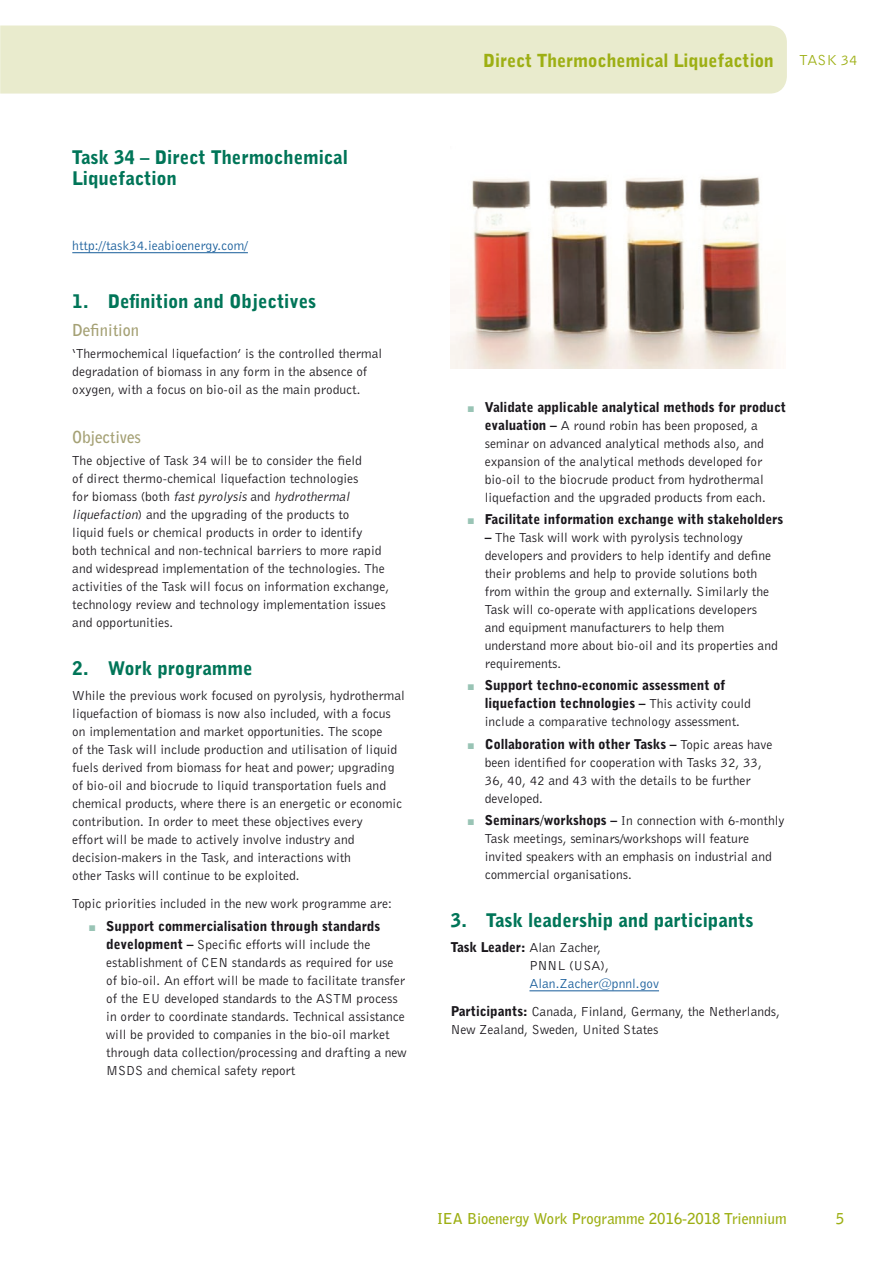
<style>
.page{position:relative;width:893px;height:1263px;background:#fff}
.page>*{position:absolute;margin:0;border:0;box-sizing:border-box;transform-origin:0 0}
.Head_II{font:900 18.75px "Bell Gothic BT";color:#007558}
.Head_I___11{font:900 18.75px/21px "Bell Gothic BT";color:#007558}
.t1{font:900 18px "Bell Gothic BT";color:#9daf13}
.Head_III_0B4{font:700 16.5px "Bell Gothic BT";color:#a5a175}
.Head_III{font:700 16.5px "Bell Gothic BT";color:#a5a175}
.t2{font:700 15px "Bell Gothic BT";color:#9daf13}
.t3{font:15px "Bell Gothic BT";color:#9daf13}
.Body_Text__3{font:13.5px/18px "Bell Gothic BT";color:#1a171c}
.Body_8-4__1{font:13.5px/18px "Bell Gothic BT";color:#1a171c}
.Body_8-4__1-2{font:900 13.5px/18px "Bell Gothic BT";color:#1a171c}
.Body_8-4__3{font:13.5px/18px "Bell Gothic BT";color:#1a171c}
.Body_Text__1{font:13.5px "Bell Gothic BT";color:#1a171c}
.Body_Text__5{font:13.5px "Bell Gothic BT";color:#165c9a}
.s1{font-style:italic}
.s2{color:#99c4b5}
.s3{font-weight:900}
.s4{font-weight:400}
.s5{color:#165c9a}
</style>
<div class="page">
<div style="left:0;top:26px;width:787px;height:68px;background:#e9ebcd"></div>
<hr style="left:72px;top:252px;width:176px;height:1px;background:#165c9a">
<hr style="left:529px;top:990px;width:130px;height:1px;background:#165c9a">
<img style="left:451px;top:177px;width:324px;height:191px">
<p class="Head_I___11" style="left:72px;top:146px;width:277px">Task 34 – Direct Thermochemical<br>Liquefaction</p>
<p class="Body_Text__5" style="left:72px;top:237px;width:177px">http://task34.ieabioenergy.com/</p>
<p class="Head_II" style="left:72px;top:290px;width:245px">1. Definition and Objectives</p>
<p class="Head_III_0B4" style="left:72px;top:319px;width:68px">Definition</p>
<p class="Body_Text__3" style="left:72px;top:344px;width:311px">‘Thermochemical liquefaction’ is the controlled thermal degradation of biomass in any form in the absence of oxygen, with a focus on bio-oil as the main product.</p>
<p class="Head_III" style="left:72px;top:426px;width:70px">Objectives</p>
<p class="Body_Text__3" style="left:72px;top:451px;width:318px">The objective of Task 34 will be to consider the field<br>of direct thermo-chemical liquefaction technologies<br>fo r b i o m a ss ( b o t h <span class="s1">fast pyrolysis</span> a n d <span class="s1">hydrothermal liquefaction</span>) and the upgrading of the products to<br>liquid fuels or chemical products in order to identify both technical and non-technical barriers to more rapid and widespread implementation of the technologies. The activities of the Task will focus on information exchange, technology review and technology implementation issues and opportunities.</p>
<p class="Head_II" style="left:72px;top:657px;width:182px">2. Work programme</p>
<p class="Body_Text__3" style="left:72px;top:686px;width:334px">While the previous work focused on pyrolysis, hydrothermal liquefaction of biomass is now also included, with a focus on implementation and market opportunities. The scope<br>of the Task will include production and utilisation of liquid fuels derived from biomass for heat and power; upgrading of bio-oil and biocrude to liquid transportation fuels and chemical products, where there is an energetic or economic contribution. In order to meet these objectives every<br>effort will be made to actively involve industry and decision-makers in the Task, and interactions with<br>other Tasks will continue to be exploited.</p>
<p class="Body_Text__1" style="left:72px;top:896px;width:321px">Topic priorities included in the new work programme are:</p>
<p class="Body_8-4__1" style="left:106px;top:917px;width:302px;text-indent:-17px"><span class="s2">■</span> <span class="s3">Support commercialisation through standards development –</span> Specific efforts will include the establishment of CEN standards as required for use of bio-oil. An effort will be made to facilitate transfer of the EU developed standards to the ASTM process in order to coordinate standards. Technical assistance will be provided to companies in the bio-oil market through data collection/processing and drafting a new MSDS and chemical safety report</p>
<h2 class="t1" style="left:483px;top:49px;width:292px">Direct Thermochemical Liquefaction</h2>
<p class="t3" style="left:799px;top:51px;width:60px">TASK 34</p>
<p class="Body_8-4__1" style="left:485px;top:398px;width:303px;text-indent:-17px"><span class="s2">■</span> <span class="s3">Validate applicable analytical methods for product evaluation –</span> A round robin has been proposed, a seminar on advanced analytical methods also, and expansion of the analytical methods developed for bio-oil to the biocrude product from hydrothermal liquefaction and the upgraded products from each.</p>
<p class="Body_8-4__1-2" style="left:468px;top:510px;width:317px"><span class="s2">■</span> Facilitate information exchange with stakeholders</p>
<p class="Body_8-4__1" style="left:485px;top:528px;width:295px"><span class="s3">–</span> The Task will work with pyrolysis technology developers and providers to help identify and define their problems and help to provide solutions both from within the group and externally. Similarly the Task will co-operate with applications developers and equipment manufacturers to help them understand more about bio-oil and its properties and requirements.</p>
<p class="Body_8-4__1-2" style="left:485px;top:676px;width:268px;text-indent:-17px"><span class="s2">■</span> Support techno-economic assessment of liquefaction technologies – <span class="s4">This activity could include a comparative technology assessment.</span></p>
<p class="Body_8-4__1" style="left:485px;top:735px;width:289px;text-indent:-17px"><span class="s2">■</span> <span class="s3">Collaboration with other Tasks –</span> Topic areas have been identified for cooperation with Tasks 32, 33, 36, 40, 42 and 43 with the details to be further developed.</p>
<p class="Body_8-4__3" style="left:485px;top:811px;width:301px;text-indent:-17px"><span class="s2">■</span> <span class="s3">Seminars/workshops –</span> In connection with 6-monthly Task meetings, seminars/workshops will feature invited speakers with an emphasis on industrial and commercial organisations.</p>
<p class="Head_II" style="left:451px;top:909px;width:304px">3. Task leadership and participants</p>
<p class="Body_Text__3" style="left:529px;top:938px;width:131px;text-indent:-79px"><span class="s3">Task Leader:</span> Alan Zacher,<br>PNNL (USA),<br><span class="s5">Alan.Zacher@pnnl.gov</span></p>
<p class="Body_Text__3" style="left:451px;top:1003px;width:331px"><span class="s3">Participants:</span> Canada, Finland, Germany, the Netherlands,<br>New Zealand, Sweden, United States</p>
<p class="t2" style="left:437px;top:1209px;width:351px">IEA Bioenergy Work Programme 2016-2018 Triennium</p>
<p class="t2" style="left:836px;top:1209px;width:10px">5</p>
</div>
